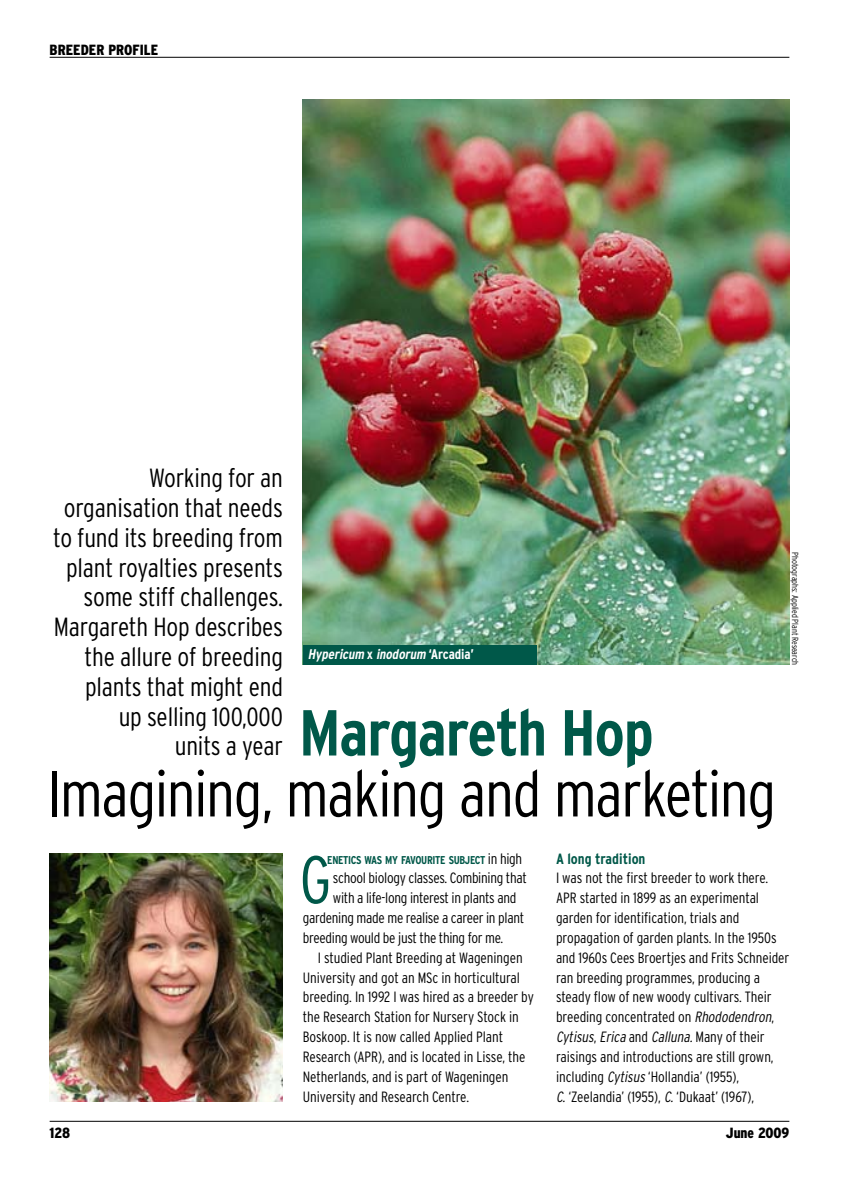
<style>
.page{position:relative;width:844px;height:1191px;background:#fff}
.page>*{position:absolute;margin:0;border:0;box-sizing:border-box;transform-origin:0 0}
.t1{font:300 condensed 67.02px "Interstate";color:#005849}
.t2{font:300 condensed 64.75px "Interstate";letter-spacing:-.025em;color:#000}
.t3{font:700 condensed 64.75px "Interstate";letter-spacing:-.02em;color:#005849}
.t4{font:300 condensed 26.25px/29.8px "Interstate";letter-spacing:-.005em;color:#000;text-align:right}
.t5{font:300 condensed 14.88px/19.8px "Interstate";letter-spacing:-.005em;color:#000}
.t6{font:700 condensed 14.88px "Interstate";color:#005849}
.t7{font:900 condensed 14.7px "Interstate";color:#000}
.t8{font:italic 700 condensed 14px "Interstate";color:#fff}
.t9{font:700 condensed 11.38px "Interstate";letter-spacing:-.03em;color:#005849}
.t10{font:300 condensed 8.75px "Interstate";letter-spacing:-.005em;color:#000}
.s1{font-style:normal}
.s2{font-weight:300;font-size:14.88px;color:#000}
.s3{font-style:italic}
</style>
<div class="page">
<hr style="left:50px;top:57px;width:739px;height:1px;background:#000">
<hr style="left:50px;top:1121px;width:739px;height:1px;background:#000">
<img style="left:303px;top:99px;width:486px;height:566px">
<img style="left:50px;top:853px;width:233px;height:248px">
<div style="left:303px;top:645px;width:233px;height:20px;background:#005849"></div>
<p class="t7" style="left:50px;top:42px;width:110px">BREEDER PROFILE</p>
<h3 class="t4" style="left:53px;top:463px;width:231px">Working for an organisation that needs to fund its breeding from plant royalties presents some stiff challenges.<br>Margareth Hop describes the allure of breeding plants that might end<br>up selling 100,000<br>units a year</h3>
<p class="t8" style="left:308px;top:646px;width:168px">Hypericum <span class="s1">x</span> inodorum <span class="s1">‘A rc a d i a ’</span></p>
<h2 class="t3" style="left:299px;top:696px;width:356px">Margareth Hop</h2>
<h2 class="t2" style="left:47px;top:757px;width:730px">Imagining, making and marketing</h2>
<p class="t10" style="left:800px;top:552px;width:114px;rotate:90deg">Photographs: Applied Plant Research</p>
<h1 class="t1" style="left:299px;top:842px;width:33px">G</h1>
<p class="t9" style="left:327px;top:853px;width:196px">ENETICS WAS MY FAVOURITE SUBJECT <span class="s2">in high</span></p>
<p class="t5" style="left:333px;top:868px;width:195px">school biology classes. Combining that</p>
<p class="t5" style="left:333px;top:888px;width:185px">with a life-long interest in plants and</p>
<p class="t5" style="left:303px;top:907px;width:223px">gardening made me realise a career in plant</p>
<p class="t5" style="left:303px;top:927px;width:202px">breeding would be just the thing for me.</p>
<p class="t5" style="left:317px;top:947px;width:206px">I studied Plant Breeding at Wageningen</p>
<p class="t5" style="left:303px;top:967px;width:218px">University and got an MSc in horticultural</p>
<p class="t5" style="left:303px;top:987px;width:232px">breeding. In 1992 I was hired as a breeder by</p>
<p class="t5" style="left:303px;top:1007px;width:217px">the Research Station for Nursery Stock in</p>
<p class="t5" style="left:303px;top:1027px;width:202px">Boskoop. It is now called Applied Plant</p>
<p class="t5" style="left:303px;top:1046px;width:224px">Research (APR), and is located in Lisse, the</p>
<p class="t5" style="left:303px;top:1066px;width:207px">Netherlands, and is part of Wageningen</p>
<p class="t5" style="left:303px;top:1086px;width:168px">University and Research Centre.</p>
<p class="t6" style="left:556px;top:850px;width:91px">A long tradition</p>
<p class="t5" style="left:556px;top:868px;width:235px">I was not the first breeder to work there.<br>APR started in 1899 as an experimental garden for identification, trials and propagation of garden plants. In the 1950s and 1960s Cees Broertjes and Frits Schneider ran breeding programmes, producing a steady flow of new woody cultivars. Their breeding concentrated on <span class="s3">Rhododendron</span>, <span class="s3">Cytisus</span>, <span class="s3">Erica</span> a n d <span class="s3">Calluna.</span>M a n y o f t h e i r raisings and introductions are still grown, including <span class="s3">Cytisus</span> ‘Hollandia’ (1955), <span class="s3">C.</span>‘Zeelandia’ (1955), <span class="s3">C.</span>‘Dukaat’ (1967),</p>
<p class="t7" style="left:50px;top:1125px;width:22px">128</p>
<p class="t7" style="left:725px;top:1125px;width:65px">JUNE 2009</p>
</div>
